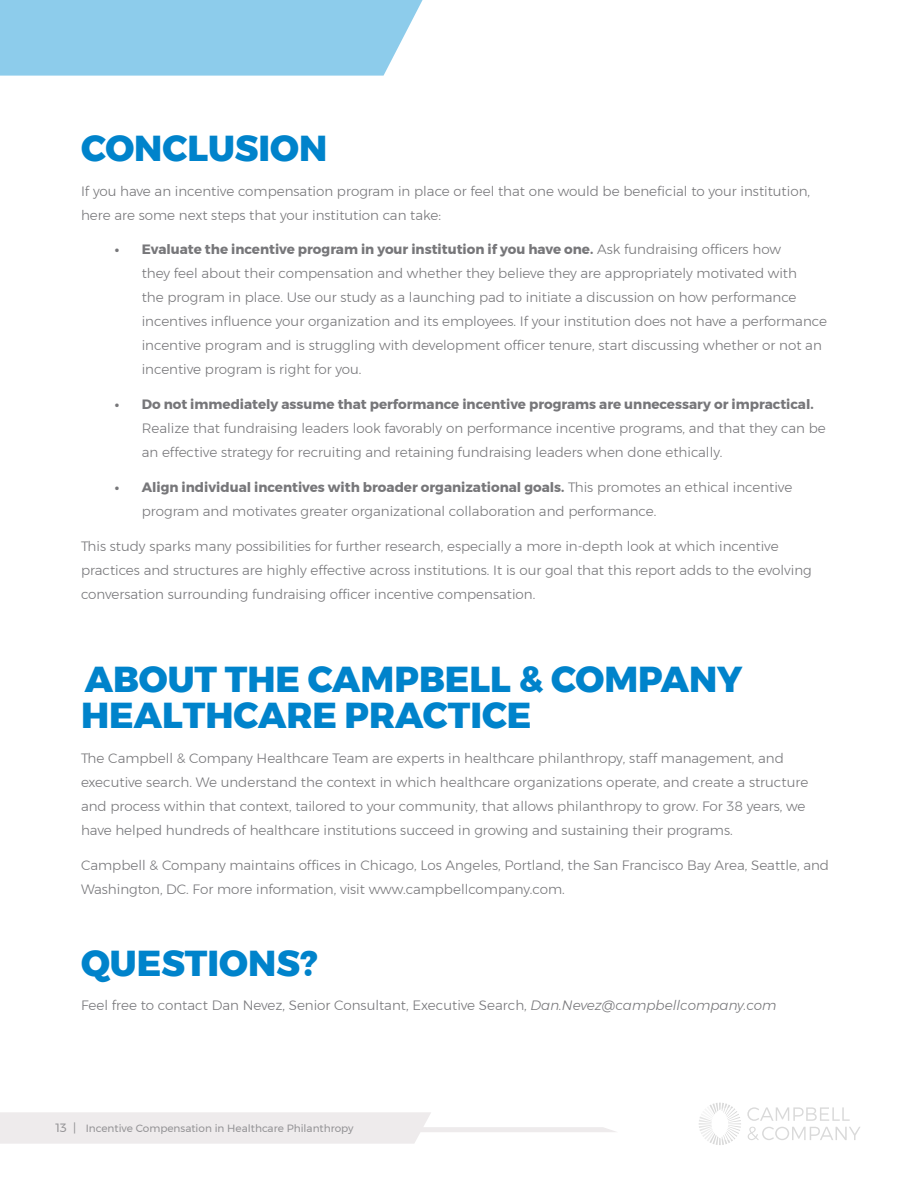
<style>
.page{position:relative;width:918px;height:1188px;background:#fff}
.page>*{position:absolute;margin:0;border:0;box-sizing:border-box;transform-origin:0 0}
.t1{font:800 36px/36px "Montserrat";color:#0083cb}
.t2{font:300 13.5px/24px "Montserrat";color:#77777a}
.t3{font:700 13.5px "Montserrat";color:#77777a}
.t4{font:10.5px "Montserrat";color:#77777a}
.s1{font-weight:700}
.s2{font-style:italic}
.s3{font-size:12px}
</style>
<div class="page">
<svg style="left:0;top:1112px;width:616px;height:32px"></svg>
<svg style="left:699px;top:1103px;width:42px;height:42px"></svg>
<svg style="left:748px;top:1127px;width:112px;height:13px"></svg>
<svg style="left:747px;top:1107px;width:103px;height:14px"></svg>
<div style="left:0;top:0;width:423px;height:76px;background:#8dcceb"></div>
<h1 class="t1" style="left:81px;top:130px;width:218px">CONCLUSION</h1>
<p class="t2" style="left:81px;top:179px;width:731px">If you have an incentive compensation program in place or feel that one would be beneficial to your institution, here are some next steps that your institution can take:</p>
<p class="t2" style="left:142px;top:237px;width:687px;text-indent:-27px"><span class="s1">• Evaluate the incentive program in your institution if you have one.</span> Ask fundraising officers how<br>they feel about their compensation and whether they believe they are appropriately motivated with<br>the program in place. Use our study as a launching pad to initiate a discussion on how performance incentives influence your organization and its employees. If your institution does not have a performance incentive program and is struggling with development officer tenure, start discussing whether or not an incentive program is right for you.</p>
<p class="t3" style="left:115px;top:394px;width:701px">• Do not immediately assume that performance incentive programs are unnecessary or impractical.</p>
<p class="t2" style="left:142px;top:416px;width:686px">Realize that fundraising leaders look favorably on performance incentive programs, and that they can be an effective strategy for recruiting and retaining fundraising leaders when done ethically.</p>
<p class="t2" style="left:142px;top:475px;width:652px;text-indent:-27px"><span class="s1">• Align individual incentives with broader organizational goals.</span> This promotes an ethical incentive program and motivates greater organizational collaboration and performance.</p>
<p class="t2" style="left:81px;top:534px;width:732px">This study sparks many possibilities for further research, especially a more in-depth look at which incentive practices and structures are highly effective across institutions. It is our goal that this report adds to the evolving conversation surrounding fundraising officer incentive compensation.</p>
<h1 class="t1" style="left:81px;top:662px;width:660px">ABOUT TH E CAMPBELL &amp; COMPANY<br>HEALTHC</h1>
<h1 class="t1" style="left:258px;top:698px;width:187px">ARE PRACTIC</h1>
<h1 class="t1" style="left:507px;top:698px;width:26px">E</h1>
<p class="t2" style="left:81px;top:746px;width:729px">The Campbell &amp; Company Healthcare Team are experts in healthcare philanthropy, staff management, and executive search. We understand the context in which healthcare organizations operate, and create a structure and process within that context, tailored to your community, that allows philanthropy to grow. For 38 years, we have helped hundreds of healthcare institutions succeed in growing and sustaining their programs.</p>
<p class="t2" style="left:81px;top:853px;width:750px">Campbell &amp; Company maintains offices in Chicago, Los Angeles, Portland, the San Francisco Bay Area, Seattle, and<br>Washington, DC. For more information, visit www.campbellcompany.com.</p>
<h1 class="t1" style="left:81px;top:945px;width:238px">QUESTIONS?</h1>
<p class="t2" style="left:81px;top:993px;width:697px">Feel free to contact Dan Nevez, Senior Consultant, Executive Search, <span class="s2">Dan.Nevez@campbellcompany.com</span></p>
<p class="t4" style="left:56px;top:1120px;width:300px"><span class="s3">13 |</span> Incentive Compensation in Healthcare Philanthropy</p>
</div>
